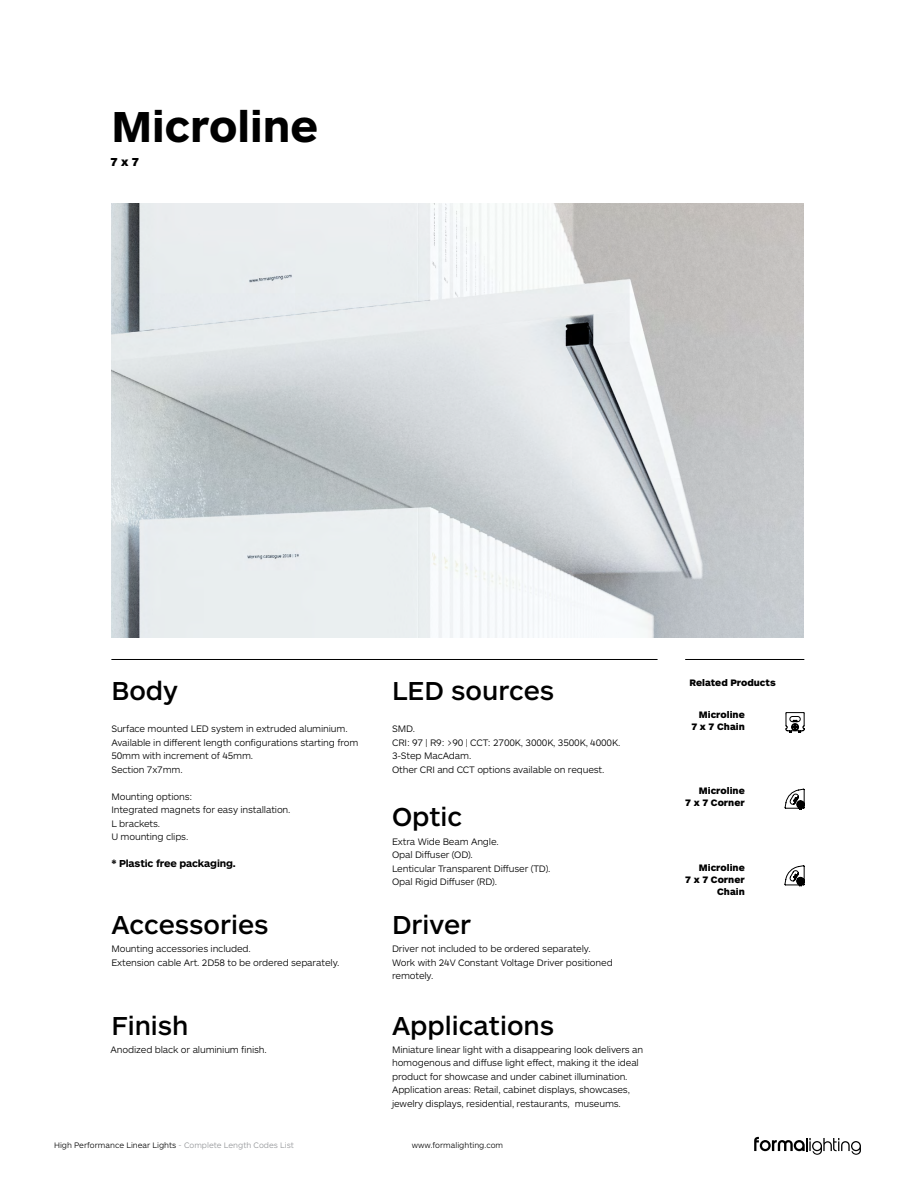
<style>
.page{position:relative;width:915px;height:1191px;background:#fff}
.page>*{position:absolute;margin:0;border:0;box-sizing:border-box;transform-origin:0 0}
.t1{font:700 45px "ARS Maquette";color:#000}
.t2{font:500 27px "ARS Maquette";color:#000}
.t3{font:900 12px "ARS Maquette";color:#000}
.t4{font:700 10.5px "ARS Maquette";letter-spacing:-.015em;color:#000}
.t5{font:300 9.75px/13.5px "ARS Maquette";letter-spacing:-.015em;color:#000}
.t6{font:900 9.75px/12px "ARS Maquette";color:#000;text-align:right}
.t7{font:300 8.25px "ARS Maquette";color:#000}
.s1{color:#939598}
</style>
<div class="page">
<svg style="left:754px;top:1136px;width:106px;height:18px"></svg>
<hr style="left:111px;top:659px;width:546px;height:1px;background:#000">
<hr style="left:685px;top:659px;width:119px;height:1px;background:#000">
<img style="left:111px;top:203px;width:692px;height:434px">
<svg style="left:785px;top:712px;width:19px;height:20px"></svg>
<svg style="left:784px;top:788px;width:20px;height:21px"></svg>
<svg style="left:784px;top:865px;width:20px;height:21px"></svg>
<h1 class="t1" style="left:111px;top:97px;width:208px">Microline</h1>
<p class="t3" style="left:111px;top:154px;width:30px">7 x 7</p>
<h2 class="t2" style="left:111px;top:673px;width:68px">Body</h2>
<p class="t5" style="left:111px;top:721px;width:248px">Surface mounted LED system in extruded aluminium.<br>Available in different length configurations starting from 50mm with increment of 45mm.<br>Section 7x7mm.</p>
<p class="t5" style="left:111px;top:789px;width:180px">Mounting options:<br>Integrated magnets for easy installation.<br>L brackets.<br>U mounting clips.</p>
<p class="t4" style="left:111px;top:856px;width:126px">* Plastic free packaging.</p>
<h2 class="t2" style="left:392px;top:673px;width:164px">LED sources</h2>
<p class="t5" style="left:392px;top:721px;width:230px">SMD.<br>CRI: 97 | R9: &gt;90 | CCT: 2700K, 3000K, 3500K, 4000K.<br>3-Step MacAdam.<br>Other CRI and CCT options available on request.</p>
<h2 class="t2" style="left:392px;top:799px;width:72px">Optic</h2>
<p class="t5" style="left:392px;top:834px;width:160px">Extra Wide Beam Angle.<br>Opal Diffuser (OD).<br>Lenticular Transparent Diffuser (TD).<br>Opal Rigid Diffuser (RD).</p>
<h2 class="t2" style="left:111px;top:907px;width:159px">Accessories</h2>
<h2 class="t2" style="left:392px;top:907px;width:81px">Driver</h2>
<p class="t5" style="left:111px;top:941px;width:230px">Mounting accessories included.<br>Extension cable Art. 2D58 to be ordered separately.</p>
<p class="t5" style="left:392px;top:941px;width:222px">Driver not included to be ordered separately.<br>Work with 24V Constant Voltage Driver positioned remotely.</p>
<h2 class="t2" style="left:111px;top:1008px;width:79px">Finish</h2>
<h2 class="t2" style="left:392px;top:1008px;width:164px">Applications</h2>
<p class="t5" style="left:111px;top:1042px;width:158px">Anodized black or aluminium finish.</p>
<p class="t5" style="left:392px;top:1042px;width:252px">Miniature linear light with a disappearing look delivers an homogenous and diffuse light effect, making it the ideal product for showcase and under cabinet illumination.<br>Application areas: Retail, cabinet displays, showcases, jewelry displays, residential, restaurants, museums.</p>
<p class="t7" style="left:54px;top:1139px;width:241px">High Performance Linear Lights <span class="s1">- Complete Length Codes List</span></p>
<p class="t7" style="left:411px;top:1139px;width:93px">www.formalighting.com</p>
<p class="t6" style="left:689px;top:676px;width:88px">Related Products</p>
<p class="t6" style="left:691px;top:708px;width:55px">Microline<br>7 x 7 Chain</p>
<p class="t6" style="left:685px;top:784px;width:61px">Microline<br>7 x 7 Corner</p>
<p class="t6" style="left:685px;top:861px;width:61px">Microline<br>7 x 7 Corner<br>Chain</p>
</div>
